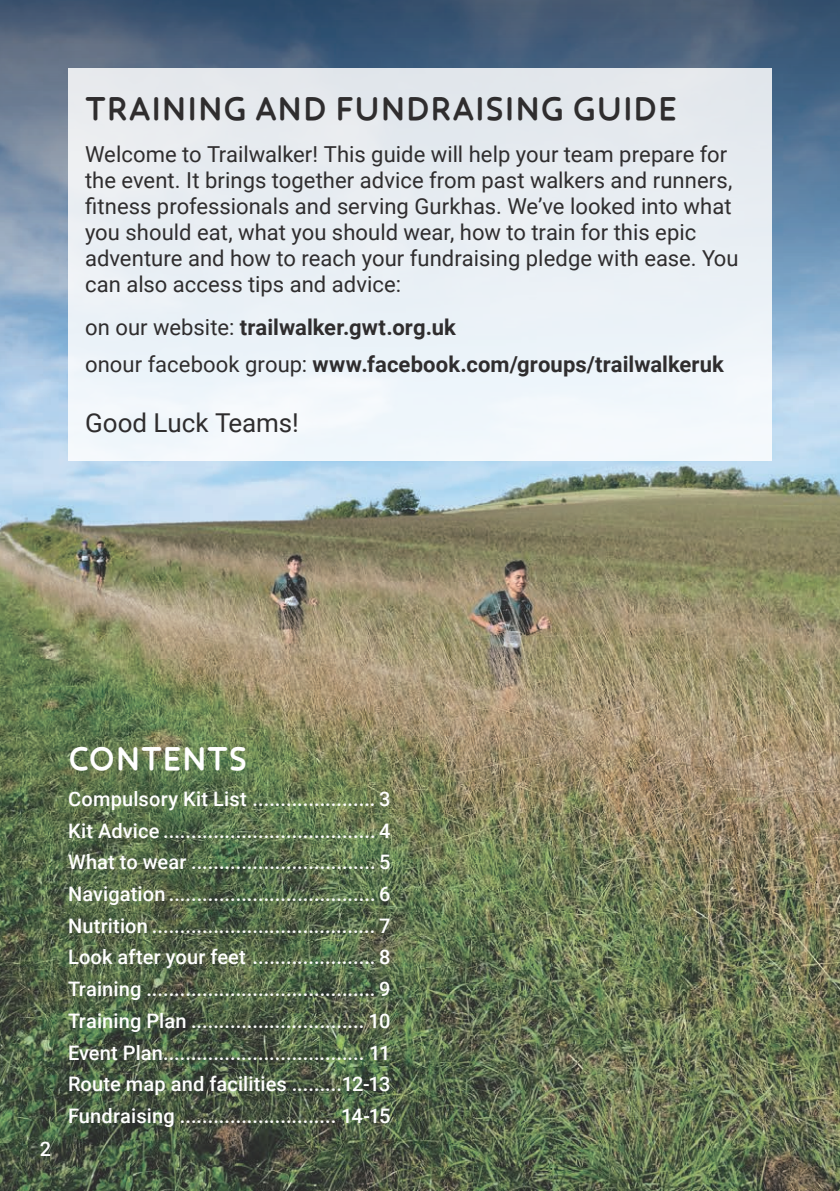
<style>
.page{position:relative;width:840px;height:1191px;background:#fff}
.page>*{position:absolute;margin:0;border:0;box-sizing:border-box;transform-origin:0 0}
.t1{font:700 34px "Core Humanist Sans";letter-spacing:.025em;color:#2f2d2e}
.t2{font:700 34px "Core Humanist Sans";letter-spacing:.03em;color:#fff}
.t3{font:26px "Roboto";color:#2f2d2e}
.t4{font:22px/26px "Roboto";color:#2f2d2e}
.t5{font:700 22px/37.4px "Roboto";letter-spacing:.005em;color:#2f2d2e}
.t6{font:500 20px/31.6px "Roboto";letter-spacing:.005em;color:#fff;text-align:justify}
.s1{font-weight:400}
</style>
<div class="page">
<img style="left:0;top:397px;width:839px;height:794px">
<svg style="left:0;top:0;width:839px;height:397px;background:#5e7894"></svg>
<div style="left:68px;top:68px;width:703px;height:393px;background:#eaf0f5"></div>
<h1 class="t1" style="left:86px;top:86px;width:592px">TRAINING AND FUNDRAISING GUIDE</h1>
<p class="t4" style="left:85px;top:140px;width:654px">Welcome to Trailwalker! This guide will help your team prepare for the event. It brings together advice from past walkers and runners, fitness professionals and serving Gurkhas. We’ve looked into what you should eat, what you should wear, how to train for this epic adventure and how to reach your fundraising pledge with ease. You can also access tips and advice:</p>
<p class="t5" style="left:85px;top:307px;width:640px"><span class="s1">on our website:</span> trailwalker.gwt.org.uk<br><span class="s1">onour facebook group:</span> www.facebook.com/groups/trailwalkeruk</p>
<h2 class="t3" style="left:85px;top:405px;width:215px">Good Luck Teams!</h2>
<p class="t6" style="left:40px;top:1132px;width:13px">2</p>
<h1 class="t2" style="left:69px;top:735px;width:180px">CONTENTS</h1>
<p class="t6" style="left:68px;top:782px;width:324px">Compulsory Kit List ...................... 3<br>Kit Advice ...................................... 4<br>What to wear ................................. 5<br>Navigation ..................................... 6<br>Nutrition ........................................ 7<br>Look after your feet ...................... 8<br>Training ......................................... 9<br>Training Plan ............................... 10<br>Event Plan.................................... 11<br>Route map and facilities .........12-13<br>Fundraising ............................ 14-15</p>
</div>
